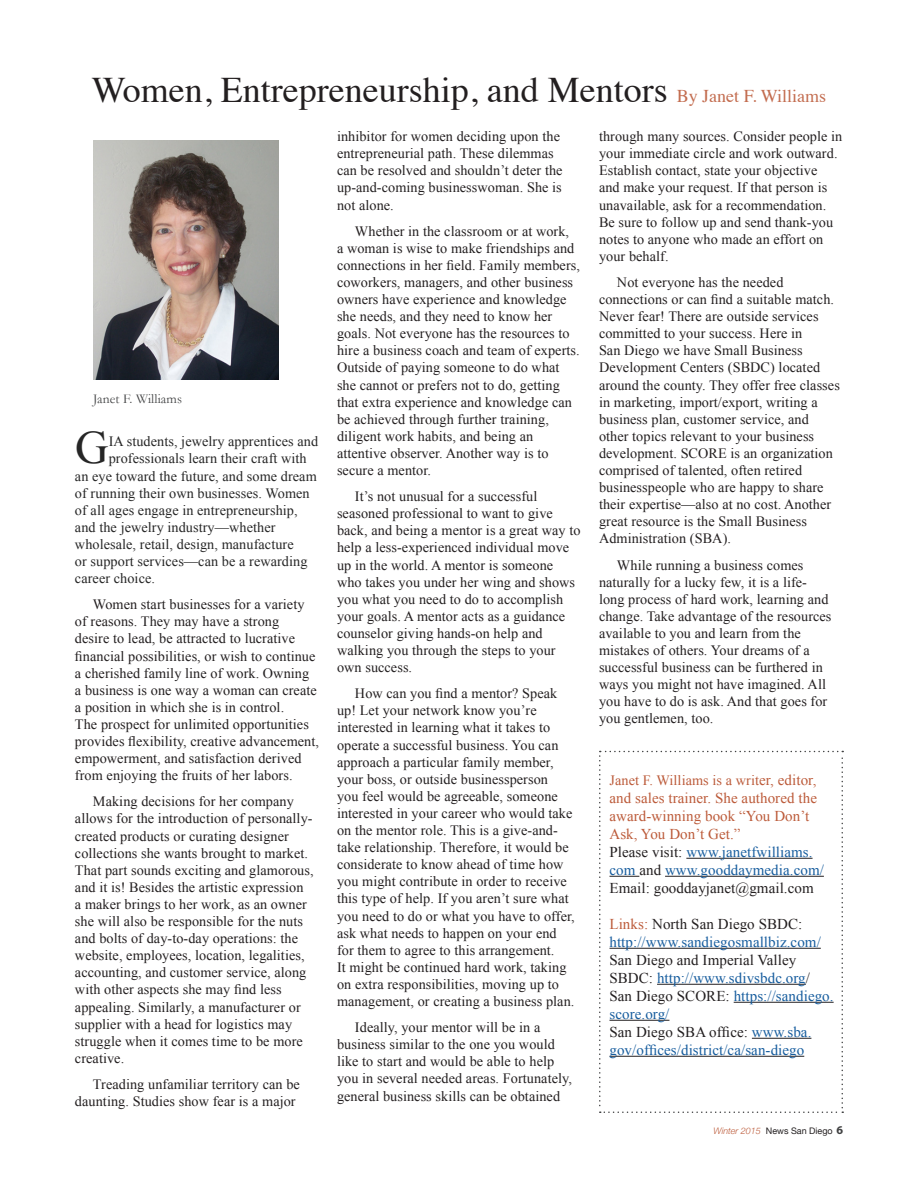
<style>
.page{position:relative;width:918px;height:1188px;background:#fff}
.page>*{position:absolute;margin:0;border:0;box-sizing:border-box;transform-origin:0 0}
.body{font:46.35px "Times New Roman";color:#262626}
.t1{font:36px "Times";color:#231f20}
.body-2{font:15px/18px "Times New Roman";letter-spacing:.005em;color:#175d9e}
.body-3{font:15px/18px "Times New Roman";letter-spacing:.005em;color:#231f20}
.body-4{font:15px/18px "Times New Roman";letter-spacing:.005em;color:#bc5b3a}
.body-5{font:14.25px/17.1px "Times New Roman";letter-spacing:.005em;color:#231f20}
.body-6{font:14.25px "Times New Roman";letter-spacing:.005em;color:#262626}
.body-7{font:14.25px "Times New Roman";letter-spacing:.005em;color:#bc5b3a}
.t2{font:13.5px "Garamond";letter-spacing:.01em;color:#414243}
.t3{font:9px "Helvetica Neue";color:#231f20}
.s1{font-size:18px;color:#c36d50}
.s2{font-size:15px}
.s3{color:#231f20}
.s4{color:#bc5b3a}
.s5{color:#175d9e}
.s6{font-weight:300;font-style:italic;color:#bc5b3a}
.s7{font-family:"Myriad Pro";font-weight:700;font-size:12px;color:#414243}
</style>
<div class="page">
<img style="left:93px;top:140px;width:186px;height:240px">
<svg style="left:599px;top:751px;width:244px;height:362px"></svg>
<p class="t1" style="left:92px;top:56px;width:736px">Women, Entrepreneurship, and Mentors <span class="s1">By Janet F. Williams</span></p>
<p class="t2" style="left:93px;top:391px;width:91px">Janet F. Williams</p>
<p class="body" style="left:75px;top:417px;width:35px">G</p>
<p class="body-6" style="left:109px;top:432px;width:211px">IA students, jewelry apprentices and</p>
<p class="body-6" style="left:109px;top:449px;width:199px">professionals learn their craft with</p>
<p class="body-6" style="left:75px;top:466px;width:243px">an eye toward the future, and some dream</p>
<p class="body-6" style="left:75px;top:483px;width:236px">of running their own businesses. Women</p>
<p class="body-6" style="left:75px;top:500px;width:224px">of all ages engage in entrepreneurship,</p>
<p class="body-6" style="left:75px;top:518px;width:202px">and the jewelry industry—whether</p>
<p class="body-6" style="left:75px;top:535px;width:220px">wholesale, retail, design, manufacture</p>
<p class="body-6" style="left:75px;top:552px;width:234px">or support services—can be a rewarding</p>
<p class="body-6" style="left:75px;top:569px;width:82px">career choice.</p>
<p class="body-5" style="left:75px;top:596px;width:246px;text-indent:18px">Women start businesses for a variety of reasons. They may have a strong<br>desire to lead, be attracted to lucrative financial possibilities, or wish to continue a cherished family line of work. Owning a business is one way a woman can create a position in which she is in control.<br>The prospect for unlimited opportunities provides flexibility, creative advancement, empowerment, and satisfaction derived from enjoying the fruits of her labors.</p>
<p class="body-5" style="left:75px;top:793px;width:240px;text-indent:18px">Making decisions for her company allows for the introduction of personally&shy;created products or curating designer collections she wants brought to market.<br>That part sounds exciting and glamorous, and it is! Besides the artistic expression<br>a maker brings to her work, as an owner she will also be responsible for the nuts and bolts of day-to-day operations: the website, employees, location, legalities, accounting, and customer service, along with other aspects she may find less appealing. Similarly, a manufacturer or supplier with a head for logistics may struggle when it comes time to be more creative.</p>
<p class="body-5" style="left:75px;top:1075px;width:226px;text-align:right">Treading unfamiliar territory can be daunting. Studies show fear is a major</p>
<p class="body-5" style="left:337px;top:128px;width:227px">inhibitor for women deciding upon the entrepreneurial path. These dilemmas can be resolved and shouldn’t deter the up-and-coming businesswoman. She is not alone.</p>
<p class="body-5" style="left:337px;top:222px;width:245px;text-indent:18px">Whether in the classroom or at work,<br>a woman is wise to make friendships and connections in her field. Family members, coworkers, managers, and other business owners have experience and knowledge she needs, and they need to know her goals. Not everyone has the resources to hire a business coach and team of experts.<br>Outside of paying someone to do what she cannot or prefers not to do, getting that extra experience and knowledge can be achieved through further training, diligent work habits, and being an attentive observer. Another way is to secure a mentor.</p>
<p class="body-5" style="left:337px;top:488px;width:245px;text-indent:18px">It’s not unusual for a successful seasoned professional to want to give back, and being a mentor is a great way to help a less-experienced individual move up in the world. A mentor is someone who takes you under her wing and shows you what you need to do to accomplish your goals. A mentor acts as a guidance counselor giving hands-on help and walking you through the steps to your own success.</p>
<p class="body-5" style="left:337px;top:685px;width:239px;text-indent:18px">How can you find a mentor? Speak up! Let your network know you’re interested in learning what it takes to operate a successful business. You can approach a particular family member, your boss, or outside businessperson<br>you feel would be agreeable, someone interested in your career who would take on the mentor role. This is a give-and&shy;take relationship. Therefore, it would be considerate to know ahead of time how you might contribute in order to receive this type of help. If you aren’t sure what you need to do or what you have to offer, ask what needs to happen on your end for them to agree to this arrangement.<br>It might be continued hard work, taking on extra responsibilities, moving up to management, or creating a business plan.</p>
<p class="body-5" style="left:337px;top:1019px;width:237px;text-indent:18px">Ideally, your mentor will be in a business similar to the one you would like to start and would be able to help you in several needed areas. Fortunately, general business skills can be obtained</p>
<p class="body-5" style="left:599px;top:128px;width:245px">through many sources. Consider people in your immediate circle and work outward.<br>Establish contact, state your objective<br>and make your request. If that person is unavailable, ask for a recommendation.<br>Be sure to follow up and send thank-you notes to anyone who made an effort on your behalf.</p>
<p class="body-5" style="left:599px;top:273px;width:242px;text-indent:18px">Not everyone has the needed connections or can find a suitable match.<br>Never fear! There are outside services committed to your success. Here in<br>San Diego we have Small Business Development Centers (SBDC) located around the county. They offer free classes in marketing, import/export, writing a business plan, customer service, and other topics relevant to your business development. SCORE is an organization comprised of talented, often retired businesspeople who are happy to share their expertise—also at no cost. Another great resource is the Small Business Administration (SBA).</p>
<p class="body-5" style="left:599px;top:556px;width:234px;text-indent:18px">While running a business comes naturally for a lucky few, it is a life&shy;long process of hard work, learning and change. Take advantage of the resources available to you and learn from the mistakes of others. Your dreams of a successful business can be furthered in ways you might not have imagined. All you have to do is ask. And that goes for you gentlemen, too.</p>
<p class="body-7" style="left:610px;top:770px;width:209px">Janet F. Williams is a writ<span class="s2">er, editor,</span></p>
<p class="body-4" style="left:609px;top:788px;width:209px">and sales trainer. She authored the award-winning book “You Don’t<br>Ask, You Don’t Get.”</p>
<p class="body-2" style="left:609px;top:842px;width:216px"><span class="s3">Please visit:</span> www.janetfwilliams. com <span class="s3">and</span> www.gooddaymedia.com/</p>
<p class="body-3" style="left:609px;top:878px;width:206px">Email: gooddayjanet@gmail.com</p>
<p class="body-2" style="left:609px;top:914px;width:213px"><span class="s4">Links:</span> <span class="s3">North San Diego SBDC: </span>http://www.sandiegosmallbiz.com/</p>
<p class="body-3" style="left:609px;top:950px;width:202px">San Diego and Imperial Valley<br>SBDC: <span class="s5">http://www.sdivsbdc.org</span>/</p>
<p class="body-2" style="left:609px;top:986px;width:226px"><span class="s3">San Diego SCORE:</span> https://sandiego. score.org/</p>
<p class="body-2" style="left:609px;top:1022px;width:203px"><span class="s3">San Diego SBA office:</span> www.sba. gov/offices/district/ca/san-diego</p>
<p class="t3" style="left:713px;top:1124px;width:131px"><span class="s6">Winter 2015</span> News San Diego <span class="s7">6</span></p>
</div>
